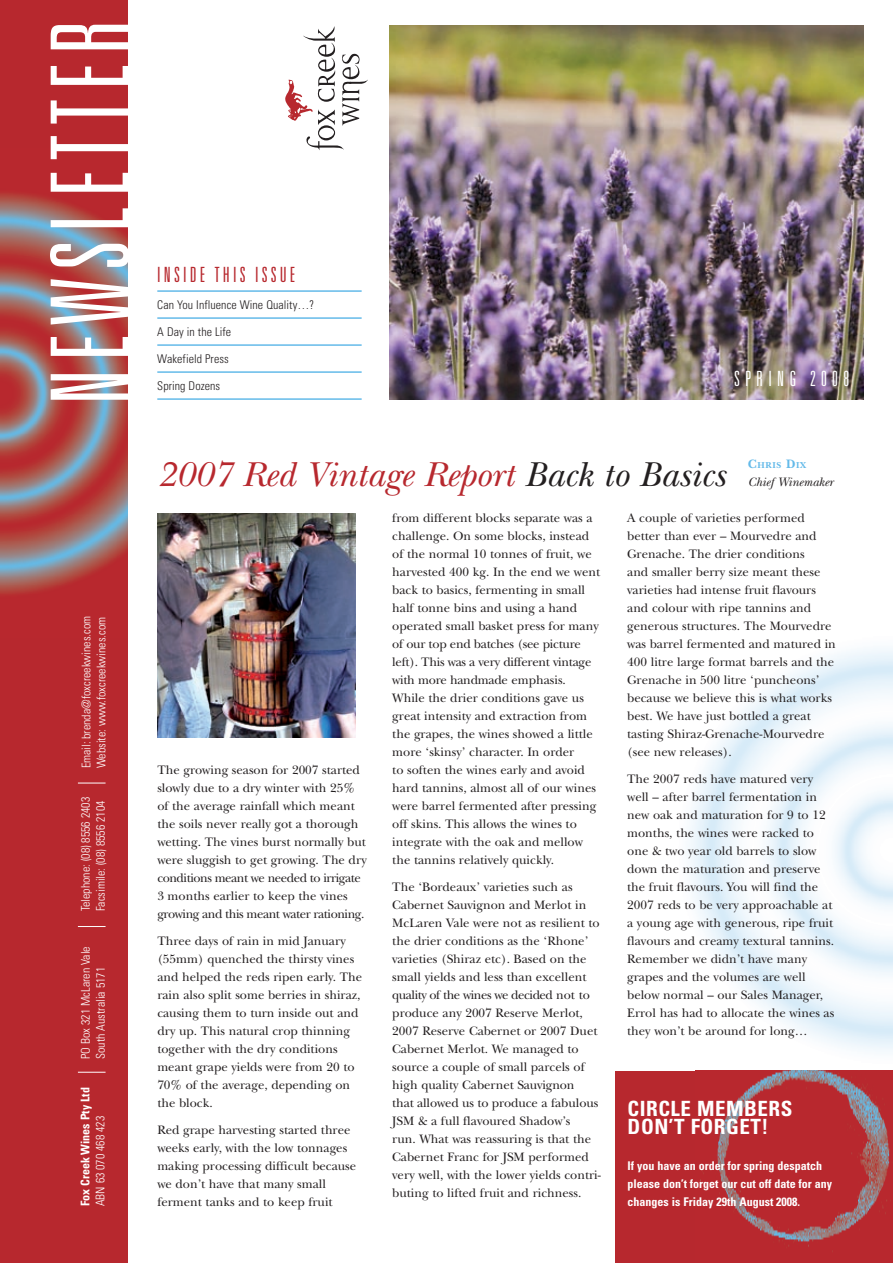
<style>
.page{position:relative;width:893px;height:1263px;background:#fff}
.page>*{position:absolute;margin:0;border:0;box-sizing:border-box;transform-origin:0 0}
.t1{font:300 ultra-condensed 108px "Univers";letter-spacing:.07em;color:#fff}
.Fox_Header{font:italic 36px "New Baskerville";color:#b7282e}
.Fox_Side_Header{font:700 condensed 21px/18px "Univers";letter-spacing:.025em;color:#fff}
.t2{font:300 ultra-condensed 21px "Univers";letter-spacing:.15em;color:#b7282e}
.t3{font:300 ultra-condensed 21px "Univers";letter-spacing:.25em;color:#fff}
.Fox_Body{font:12.75px/18px "New Baskerville";color:#231f20}
.Fox_Body-2{font:italic 12.75px "New Baskerville";color:#231f20}
.t4{font:300 condensed 12px/15px "Univers";color:#fff}
.Fox_Side_Header-2{font:700 condensed 12px/18px "Univers";color:#fff}
.Fox_Side_Story{font:300 condensed 12px "Univers";letter-spacing:.005em;color:#231f20}
.Fox_Body-3{font:700 8.85px "New Baskerville";letter-spacing:.07em;color:#64bae9}
.s1{color:#231f20}
.s2{font-size:12.75px}
</style>
<div class="page">
<img style="left:389px;top:26px;width:474px;height:374px">
<div style="left:0;top:0;width:128px;height:1263px;background:#b7282e"></div>
<img style="left:0;top:193px;width:128px;height:401px">
<svg style="left:78px;top:1072px;width:28px;height:1px"></svg>
<svg style="left:78px;top:926px;width:28px;height:1px"></svg>
<svg style="left:78px;top:783px;width:28px;height:1px"></svg>
<hr style="left:157px;top:290px;width:205px;height:2px;background:#64bae9">
<hr style="left:157px;top:317px;width:205px;height:2px;background:#64bae9">
<hr style="left:157px;top:344px;width:205px;height:2px;background:#64bae9">
<hr style="left:157px;top:371px;width:205px;height:2px;background:#64bae9">
<hr style="left:157px;top:398px;width:205px;height:2px;background:#64bae9">
<img style="left:689px;top:648px;width:204px;height:423px">
<img style="left:158px;top:513px;width:197px;height:225px">
<svg style="left:285px;top:26px;width:83px;height:124px"></svg>
<div style="left:615px;top:1071px;width:278px;height:192px;background:#b7282e"></div>
<img style="left:700px;top:1071px;width:190px;height:181px">
<p class="t1" style="left:34px;top:405px;width:376px;rotate:-90deg">NEWSLETTER</p>
<p class="t4" style="left:79px;top:768px;width:154px;rotate:-90deg">Email: brenda@foxcreekwines.com<br>Website: www.foxcreekwines.com</p>
<p class="t4" style="left:78px;top:911px;width:116px;rotate:-90deg">Telephone: (08) 8556 2403<br>Facsimile: (08) 8556 2104</p>
<p class="t4" style="left:78px;top:1059px;width:114px;rotate:-90deg">PO Box 321 McLaren Vale<br>South Australia 5171</p>
<p class="Fox_Side_Header-2" style="left:76px;top:1206px;width:121px;rotate:-90deg">Fox Creek Wines Pty Ltd</p>
<p class="t4" style="left:93px;top:1206px;width:92px;rotate:-90deg">ABN 63 070 468 423</p>
<p class="t2" style="left:157px;top:264px;width:140px">INSIDE THIS ISSUE</p>
<p class="Fox_Side_Story" style="left:157px;top:298px;width:158px">Can You Influence Wine Quality…?</p>
<p class="Fox_Side_Story" style="left:157px;top:325px;width:75px">A Day in the Life</p>
<p class="Fox_Side_Story" style="left:157px;top:352px;width:73px">Wakefield Press</p>
<p class="Fox_Side_Story" style="left:157px;top:379px;width:64px">Spring Dozens</p>
<p class="t3" style="left:734px;top:368px;width:117px">SPRING 2008</p>
<p class="Fox_Header" style="left:157px;top:453px;width:570px">2007 Red Vintage Report <span class="s1">Back to Basics</span></p>
<p class="Fox_Body-3" style="left:748px;top:460px;width:60px"><span class="s2">C</span>HRIS <span class="s2">D</span>IX</p>
<p class="Fox_Body-2" style="left:748px;top:474px;width:87px">Chief Winemaker</p>
<p class="Fox_Body" style="left:157px;top:761px;width:211px">The growing season for 2007 started slowly due to a dry winter with 25% of the average rainfall which meant the soils never really got a thorough wetting. The vines burst normally but were sluggish to get growing. The dry conditions meant we needed to irrigate 3 months earlier to keep the vines growing and this meant water rationing.</p>
<p class="Fox_Body" style="left:157px;top:932px;width:206px">Three days of rain in mid January (55mm) quenched the thirsty vines and helped the reds ripen early. The rain also split some berries in shiraz, causing them to turn inside out and dry up. This natural crop thinning together with the dry conditions meant grape yields were from 20 to<br>70% of the average, depending on the block.</p>
<p class="Fox_Body" style="left:157px;top:1121px;width:200px">Red grape harvesting started three weeks early, with the low tonnages making processing difficult because we don’t have that many small ferment tanks and to keep fruit</p>
<p class="Fox_Body" style="left:392px;top:509px;width:209px">from different blocks separate was a challenge. On some blocks, instead of the normal 10 tonnes of fruit, we harvested 400 kg. In the end we went back to basics, fermenting in small half tonne bins and using a hand operated small basket press for many of our top end batches (see picture left). This was a very different vintage with more handmade emphasis.<br>While the drier conditions gave us great intensity and extraction from the grapes, the wines showed a little more ‘skinsy’ character. In order<br>to soften the wines early and avoid hard tannins, almost all of our wines were barrel fermented after pressing off skins. This allows the wines to integrate with the oak and mellow the tannins relatively quickly.</p>
<p class="Fox_Body" style="left:392px;top:878px;width:209px">The ‘Bordeaux’ varieties such as Cabernet Sauvignon and Merlot in McLaren Vale were not as resilient to the drier conditions as the ‘Rhone’ varieties (Shiraz etc). Based on the small yields and less than excellent</p>
<p class="Fox_Body" style="left:392px;top:986px;width:210px">quality of the wines we decided not to produce any 2007 Reserve Merlot, 2007 Reserve Cabernet or 2007 Duet Cabernet Merlot. We managed to source a couple of small parcels of high quality Cabernet Sauvignon<br>that allowed us to produce a fabulous JSM &amp; a full flavoured Shadow’s<br>run. What was reassuring is that the Cabernet Franc for JSM performed very well, with the lower yields contri&shy;buting to lifted fruit and richness.</p>
<p class="Fox_Body" style="left:627px;top:509px;width:210px">A couple of varieties performed better than ever – Mourvedre and Grenache. The drier conditions<br>and smaller berry size meant these varieties had intense fruit flavours and colour with ripe tannins and generous structures. The Mourvedre was barrel fermented and matured in 400 litre large format barrels and the Grenache in 500 litre ‘puncheons’ because we believe this is what works best. We have just bottled a great tasting Shiraz-Grenache-Mourvedre (see new releases).</p>
<p class="Fox_Body" style="left:627px;top:770px;width:209px">The 2007 reds have matured very well – after barrel fermentation in new oak and maturation for 9 to 12 months, the wines were racked to one &amp; two year old barrels to slow down the maturation and preserve the fruit flavours. You will find the 2007 reds to be very approachable at a young age with generous, ripe fruit flavours and creamy textural tannins.<br>Remember we didn’t have many grapes and the volumes are well below normal – our Sales Manager, Errol has had to allocate the wines as they won’t be around for long…</p>
<p class="Fox_Side_Header" style="left:628px;top:1099px;width:166px">Circle Members<br>Don’t Forget!</p>
<p class="Fox_Side_Header-2" style="left:628px;top:1157px;width:206px">If you have an order for spring despatch please don’t forget our cut off date for any changes is Friday 29th August 2008.</p>
</div>
